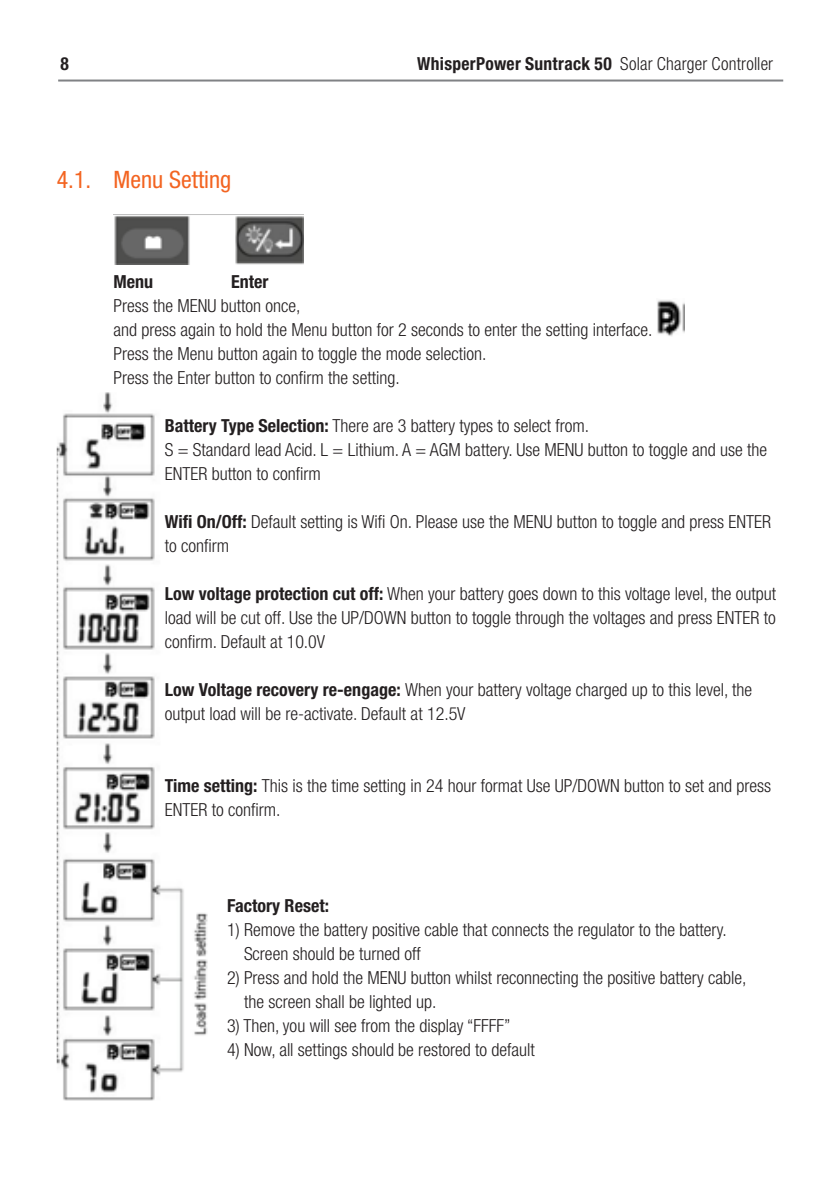
<style>
.page{position:relative;width:840px;height:1191px;background:#fff}
.page>*{position:absolute;margin:0;border:0;box-sizing:border-box;transform-origin:0 0}
.Heading_2{font:condensed 24px "Helvetica Neue LT Pro";color:#f36421}
.t1{font:300 condensed 18px/24px "Helvetica Neue LT Pro";color:#231f20}
.Warnings{font:700 condensed 18px "Helvetica Neue LT Pro";letter-spacing:.015em;color:#231f20}
.s1{font-weight:300}
.s2{font-weight:700}
</style>
<div class="page">
<hr style="left:58px;top:80px;width:724px;height:2px;background:#808285">
<img style="left:113px;top:214px;width:190px;height:50px">
<img style="left:657px;top:300px;width:26px;height:36px">
<img style="left:57px;top:392px;width:151px;height:708px">
<p class="Warnings" style="left:60px;top:52px;width:10px">8</p>
<p class="Warnings" style="left:417px;top:52px;width:357px">WhisperPower Suntrack 50 <span class="s1">Solar Charger Controller</span></p>
<p class="Heading_2" style="left:57px;top:166px;width:176px">4.1. Menu Setting</p>
<p class="Warnings" style="left:113px;top:271px;width:41px">Menu</p>
<p class="Warnings" style="left:231px;top:271px;width:39px">Enter</p>
<p class="t1" style="left:113px;top:293px;width:540px">Press the MENU button once,<br>and press again to hold the Menu button for 2 seconds to enter the setting interface.</p>
<p class="t1" style="left:113px;top:341px;width:374px">Press the Menu button again to toggle the mode selection.</p>
<p class="t1" style="left:113px;top:365px;width:287px">Press the Enter button to confirm the setting.</p>
<p class="t1" style="left:165px;top:413px;width:425px"><span class="s2">Battery Type Selection:</span> There are 3 battery types to select from.</p>
<p class="t1" style="left:165px;top:437px;width:603px">S = Standard lead Acid. L = Lithium. A = AGM battery. Use MENU button to toggle and use the<br>ENTER button to confirm</p>
<p class="t1" style="left:165px;top:509px;width:607px"><span class="s2">Wifi On/Off:</span> Default setting is Wifi On. Please use the MENU button to toggle and press ENTER to confirm</p>
<p class="t1" style="left:165px;top:581px;width:612px;text-align:justify"><span class="s2">Low voltage protection cut off:</span> When your battery goes down to this voltage level, the output load will be cut off. Use the UP/DOWN button to toggle through the voltages and press ENTER to confirm. Default at 10.0V</p>
<p class="t1" style="left:165px;top:677px;width:588px"><span class="s2">Low Voltage recovery re-engage:</span> When your battery voltage charged up to this level, the output load will be re-activate. Default at 12.5V</p>
<p class="t1" style="left:165px;top:773px;width:607px"><span class="s2">Time setting:</span> This is the time setting in 24 hour format Use UP/DOWN button to set and press<br>ENTER to confirm.</p>
<p class="Warnings" style="left:227px;top:895px;width:103px">Factory Reset:</p>
<p class="t1" style="left:244px;top:917px;width:484px;text-indent:-17px">1) Remove the battery positive cable that connects the regulator to the battery.<br>Screen should be turned off</p>
<p class="t1" style="left:244px;top:965px;width:504px;text-indent:-17px">2) Press and hold the MENU button whilst reconnecting the positive battery cable, the screen shall be lighted up.</p>
<p class="t1" style="left:227px;top:1013px;width:285px">3) Then, you will see from the display “FFFF”</p>
<p class="t1" style="left:227px;top:1037px;width:309px">4) Now, all settings should be restored to default</p>
</div>
